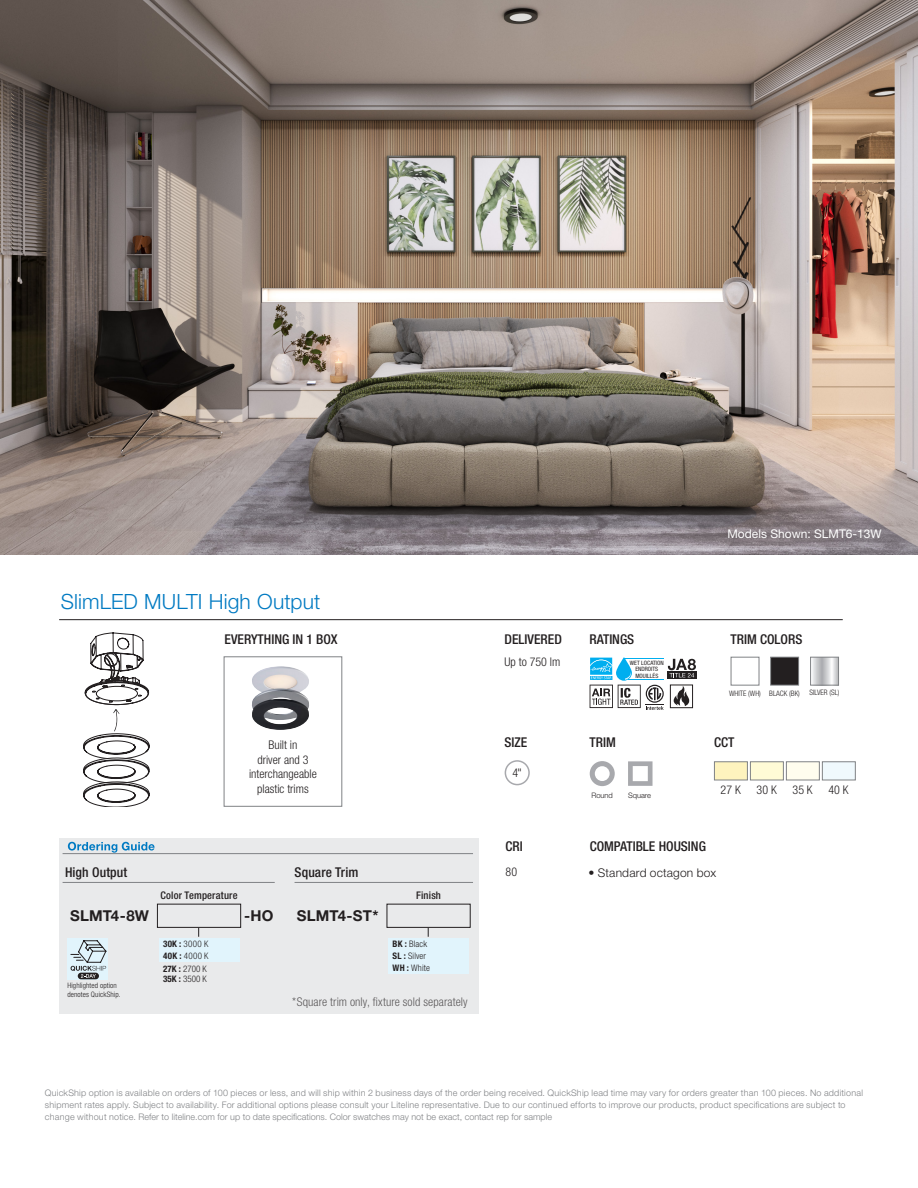
<style>
.page{position:relative;width:918px;height:1188px;background:#fff}
.page>*{position:absolute;margin:0;border:0;box-sizing:border-box;transform-origin:0 0}
.t1{font:300 21px "Helvetica Neue LT Std";letter-spacing:.005em;color:#007ac2}
.Order_Guide_-_Part_N{font:700 15px "Helvetica Neue LT Std";letter-spacing:.005em;color:#231f20}
.t2{font:500 condensed 13.5px "Helvetica Neue LT Std";color:#231f20}
.t3{font:300 condensed 12px/14.4px "Helvetica Neue LT Std";color:#231f20;text-align:center}
.t4{font:12px "Helvetica Neue LT Std";color:#fff}
.t5{font:300 12px "Helvetica Neue LT Std";letter-spacing:.015em;color:#231f20}
.Order_Guide_-_Sub-pa{font:500 condensed 10.5px "Helvetica Neue LT Std";letter-spacing:.015em;color:#231f20}
.t6{font:300 9px/12px "Helvetica Neue LT Std";letter-spacing:.025em;color:#808285}
.Order_Guide_-_Sub-pa-2{font:300 condensed 9px "Helvetica Neue LT Std";letter-spacing:.015em;color:#231f20}
.Notes{font:300 condensed 7.5px/9px "Helvetica Neue LT Std";letter-spacing:.015em;color:#231f20}
.t7{font:300 7.5px "Helvetica Neue LT Std";color:#231f20}
.t8{font:condensed 6px/6.3px "Helvetica Neue LT Std";color:#231f20;text-align:center}
.s1{font-weight:700}
</style>
<div class="page">
<hr style="left:59px;top:619px;width:784px;height:1px;background:#231f20">
<div style="left:667px;top:672px;width:30px;height:7px;background:#231f20"></div>
<svg style="left:628px;top:761px;width:25px;height:25px"></svg>
<svg style="left:590px;top:761px;width:25px;height:25px"></svg>
<div style="left:505px;top:760px;width:25px;height:25px;border:2px solid #a8a9ad;border-radius:50%"></div>
<div style="left:731px;top:657px;width:28px;height:29px;border:1px solid #808285"></div>
<div style="left:771px;top:657px;width:28px;height:28px;background:#231f20"></div>
<div style="left:770px;top:657px;width:29px;height:29px;border:1px solid #808285"></div>
<svg style="left:812px;top:659px;width:25px;height:25px"></svg>
<div style="left:810px;top:657px;width:29px;height:29px;border:1px solid #808285"></div>
<div style="left:714px;top:761px;width:34px;height:19px;background:#fef3be;border:1px solid #808285"></div>
<div style="left:750px;top:761px;width:34px;height:19px;background:#fffbd6;border:1px solid #808285"></div>
<div style="left:786px;top:761px;width:34px;height:19px;background:#fffdee;border:1px solid #808285"></div>
<div style="left:822px;top:761px;width:34px;height:19px;background:#f0f9fd;border:1px solid #808285"></div>
<svg style="left:590px;top:657px;width:106px;height:53px"></svg>
<div style="left:670px;top:685px;width:23px;height:23px;border:1px solid #231f20"></div>
<svg style="left:83px;top:633px;width:66px;height:174px"></svg>
<div style="left:59px;top:838px;width:420px;height:176px;background:#e9eaeb"></div>
<hr style="left:63px;top:853px;width:410px;height:1px;background:#808285">
<svg style="left:68px;top:842px;width:87px;height:11px"></svg>
<div style="left:157px;top:904px;width:84px;height:24px;border:1px solid #231f20"></div>
<div style="left:387px;top:904px;width:84px;height:24px;border:1px solid #231f20"></div>
<div style="left:159px;top:938px;width:81px;height:12px;background:#e1f4fc"></div>
<div style="left:159px;top:950px;width:81px;height:12px;background:#e1f4fc"></div>
<div style="left:388px;top:938px;width:81px;height:12px;background:#e1f4fc"></div>
<div style="left:388px;top:950px;width:81px;height:12px;background:#e1f4fc"></div>
<div style="left:388px;top:962px;width:81px;height:12px;background:#e1f4fc"></div>
<div style="left:67px;top:938px;width:41px;height:42px;background:#e1f4fc"></div>
<div style="left:78px;top:973px;width:21px;height:6px;background:#231f20;border-radius:3px"></div>
<svg style="left:71px;top:941px;width:35px;height:37px"></svg>
<hr style="left:63px;top:882px;width:212px;height:1px;background:#808285">
<hr style="left:295px;top:882px;width:178px;height:1px;background:#808285">
<img style="left:252px;top:666px;width:57px;height:64px">
<div style="left:224px;top:656px;width:118px;height:151px;border:1px solid #808285"></div>
<img style="left:0;top:0;width:918px;height:554px">
<p class="t1" style="left:61px;top:589px;width:261px">SlimLED MULTI High Output</p>
<p class="t2" style="left:225px;top:631px;width:114px">EVERYTHING IN 1 BOX</p>
<p class="t3" style="left:249px;top:738px;width:69px">Built in<br>driver and 3 interchangeable plastic trims</p>
<p class="t2" style="left:65px;top:865px;width:64px">High Output</p>
<p class="t2" style="left:295px;top:865px;width:65px">Square Trim</p>
<p class="Order_Guide_-_Sub-pa" style="left:160px;top:889px;width:79px">Color Temperature</p>
<p class="Order_Guide_-_Sub-pa" style="left:416px;top:889px;width:26px">Finish</p>
<p class="Order_Guide_-_Part_N" style="left:70px;top:906px;width:80px">SLMT4-8W</p>
<p class="Order_Guide_-_Part_N" style="left:297px;top:906px;width:83px">SLMT4-ST*</p>
<p class="Order_Guide_-_Part_N" style="left:244px;top:906px;width:31px">-HO</p>
<p class="Notes" style="left:67px;top:981px;width:55px">Highlighted option denotes QuickShip.</p>
<p class="Order_Guide_-_Sub-pa-2" style="left:163px;top:939px;width:47px"><span class="s1">30K :</span> 3000 K</p>
<p class="Order_Guide_-_Sub-pa-2" style="left:163px;top:951px;width:47px"><span class="s1">40K :</span> 4000 K</p>
<p class="Order_Guide_-_Sub-pa-2" style="left:163px;top:963px;width:45px"><span class="s1">27K :</span> 2700 K</p>
<p class="Order_Guide_-_Sub-pa-2" style="left:163px;top:974px;width:45px"><span class="s1">35K :</span> 3500 K</p>
<p class="Order_Guide_-_Sub-pa-2" style="left:393px;top:939px;width:36px"><span class="s1">BK :</span> Black</p>
<p class="Order_Guide_-_Sub-pa-2" style="left:393px;top:951px;width:35px"><span class="s1">SL :</span> Silver</p>
<p class="Order_Guide_-_Sub-pa-2" style="left:393px;top:963px;width:39px"><span class="s1">WH :</span> White</p>
<h3 class="t3" style="left:292px;top:994px;width:177px">*Square trim only, fixture sold separately</h3>
<p class="t4" style="left:727px;top:527px;width:156px">Models Shown: SLMT6-13W</p>
<p class="t2" style="left:505px;top:631px;width:59px">DELIVERED</p>
<p class="t2" style="left:590px;top:631px;width:46px">RATINGS</p>
<p class="t2" style="left:731px;top:631px;width:73px">TRIM COLORS</p>
<p class="t8" style="left:630px;top:660px;width:35px">WET LOCATION<br>ENDROITS<br>MOUILLÉS</p>
<p class="t3" style="left:505px;top:654px;width:57px">Up to 750 lm</p>
<p class="Notes" style="left:729px;top:689px;width:33px">WHITE (WH)</p>
<p class="Notes" style="left:769px;top:689px;width:32px">BLACK (BK)</p>
<p class="Notes" style="left:810px;top:688px;width:32px">SILVER (SL)</p>
<p class="t2" style="left:505px;top:734px;width:24px">SIZE</p>
<p class="t2" style="left:590px;top:734px;width:28px">TRIM</p>
<p class="t2" style="left:714px;top:734px;width:22px">CCT</p>
<p class="t3" style="left:513px;top:766px;width:11px">4"</p>
<p class="t7" style="left:591px;top:791px;width:23px">Round</p>
<p class="t7" style="left:628px;top:791px;width:25px">Square</p>
<p class="t3" style="left:721px;top:783px;width:22px">27 K</p>
<p class="t3" style="left:757px;top:782px;width:22px">30 K</p>
<p class="t3" style="left:793px;top:782px;width:22px">35 K</p>
<p class="t3" style="left:829px;top:782px;width:22px">40 K</p>
<p class="t2" style="left:506px;top:838px;width:19px">CRI</p>
<p class="t2" style="left:590px;top:838px;width:118px">COMPATIBLE HOUSING</p>
<p class="t3" style="left:506px;top:865px;width:13px">80</p>
<p class="t5" style="left:588px;top:865px;width:129px">• Standard octagon box</p>
<p class="t6" style="left:45px;top:1087px;width:820px">QuickShip option is available on orders of 100 pieces or less, and will ship within 2 business days of the order being received. QuickShip lead time may vary for orders greater than 100 pieces. No additional shipment rates apply. Subject to availability. For additional options please consult your Liteline representative. Due to our continued efforts to improve our products, product specifications are subject to change without notice. Refer to liteline.com for up to date specifications. Color swatches may not be exact, contact rep for sample</p>
</div>
